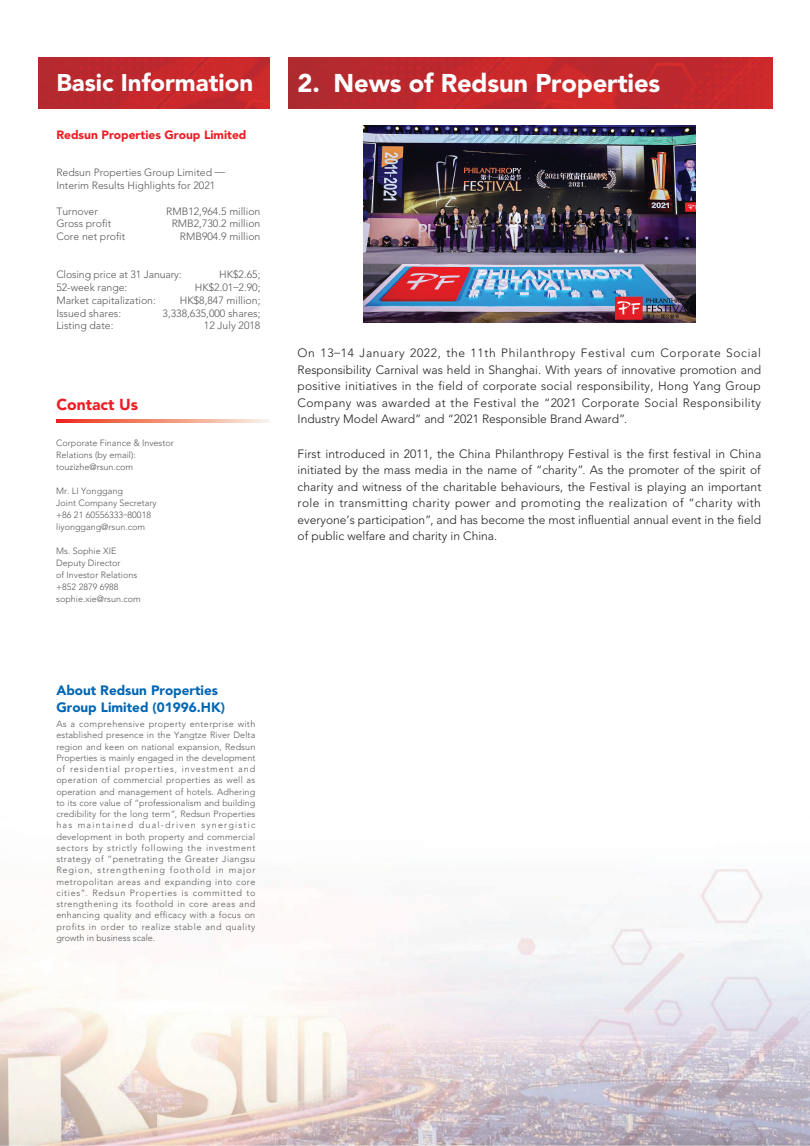
<style>
.page{position:relative;width:810px;height:1146px;background:#fff}
.page>*{position:absolute;margin:0;border:0;box-sizing:border-box;transform-origin:0 0}
.t1{font:900 25.5px "Avenir LT Std";letter-spacing:-.005em;color:#fff}
.t2{font:900 24px "Avenir LT Std";color:#fff}
.t3{font:900 15.75px "Avenir LT Std";color:#ee1d23}
.t4{font:900 13.5px/16.5px "Avenir LT Std";color:#0166b3}
._01_Body_Text{font:300 12px/16.5px "Avenir LT Std";color:#231f20;text-align:justify}
.t5{font:900 12px "Avenir LT Std";color:#ee1d23}
.t6{font:300 10.5px/12.8px "Avenir LT Std";color:#57585a}
.t7{font:300 9px/11.2px "Avenir LT Std";color:#57585a}
</style>
<div class="page">
<img style="left:0;top:294px;width:810px;height:852px">
<img style="left:38px;top:58px;width:231px;height:51px">
<img style="left:288px;top:58px;width:485px;height:51px">
<svg style="left:56px;top:419px;width:214px;height:4px"></svg>
<img style="left:363px;top:126px;width:332px;height:197px">
<h2 class="t2" style="left:56px;top:68px;width:198px">Basic Information</h2>
<h1 class="t1" style="left:298px;top:68px;width:364px">2. News of Redsun Properties</h1>
<h3 class="t5" style="left:56px;top:128px;width:192px">Redsun Properties Group Limited</h3>
<p class="t6" style="left:56px;top:166px;width:171px">Redsun Properties Group Limited —<br>Interim Results Highlights for 2021</p>
<p class="t6" style="left:56px;top:205px;width:43px">Turnover</p>
<p class="t6" style="left:166px;top:205px;width:96px">RMB12,964.5 million</p>
<p class="t6" style="left:56px;top:217px;width:56px">Gross profit</p>
<p class="t6" style="left:172px;top:217px;width:90px">RMB2,730.2 million</p>
<p class="t6" style="left:56px;top:230px;width:70px">Core net profit</p>
<p class="t6" style="left:180px;top:230px;width:82px">RMB904.9 million</p>
<p class="t6" style="left:56px;top:268px;width:127px">Closing price at 31 January:</p>
<p class="t6" style="left:219px;top:268px;width:43px">HK$2.65;</p>
<p class="t6" style="left:56px;top:281px;width:73px">52-week range:</p>
<p class="t6" style="left:195px;top:281px;width:67px">HK$2.01–2.90;</p>
<p class="t6" style="left:56px;top:294px;width:101px">Market capitalization:</p>
<p class="t6" style="left:180px;top:294px;width:82px">HK$8,847 million;</p>
<p class="t6" style="left:56px;top:307px;width:66px">Issued shares:</p>
<p class="t6" style="left:163px;top:307px;width:99px">3,338,635,000 shares;</p>
<p class="t6" style="left:56px;top:319px;width:59px">Listing date:</p>
<p class="t6" style="left:204px;top:319px;width:58px">12 July 2018</p>
<h3 class="t3" style="left:56px;top:395px;width:83px">Contact Us</h3>
<p class="t7" style="left:56px;top:437px;width:119px;line-height:12px">Corporate Finance &amp; Investor<br>Relations (by email): touzizhe@rsun.com</p>
<p class="t7" style="left:56px;top:485px;width:102px;line-height:12px">Mr. LI Yonggang<br>Joint Company Secretary +86 21 60556333–80018 liyonggang@rsun.com</p>
<p class="t7" style="left:56px;top:545px;width:86px;line-height:12px">Ms. Sophie XIE<br>Deputy Director<br>of Investor Relations +852 2879 6988 sophie.xie@rsun.com</p>
<h3 class="t4" style="left:56px;top:682px;width:170px">About Redsun Properties<br>Group Limited (01996.HK)</h3>
<p class="t7" style="left:56px;top:718px;width:201px;text-align:justify">As a comprehensive property enterprise with established presence in the Yangtze River Delta region and keen on national expansion, Redsun Properties is mainly engaged in the development of residential properties, investment and operation of commercial properties as well as operation and management of hotels. Adhering to its core value of “professionalism and building credibility for the long term”, Redsun Properties has maintained dual-driven synergistic development in both property and commercial sectors by strictly following the investment strategy of “penetrating the Greater Jiangsu Region, strengthening foothold in major metropolitan areas and expanding into core cities”. Redsun Properties is committed to strengthening its foothold in core areas and enhancing quality and efficacy with a focus on profits in order to realize stable and quality growth in business scale.</p>
<p class="_01_Body_Text" style="left:298px;top:345px;width:465px">On 13–14 January 2022, the 11th Philanthropy Festival cum Corporate Social Responsibility Carnival was held in Shanghai. With years of innovative promotion and positive initiatives in the field of corporate social responsibility, Hong Yang Group Company was awarded at the Festival the “2021 Corporate Social Responsibility Industry Model Award” and “2021 Responsible Brand Award”.</p>
<p class="_01_Body_Text" style="left:298px;top:445px;width:465px">First introduced in 2011, the China Philanthropy Festival is the first festival in China initiated by the mass media in the name of “charity”. As the promoter of the spirit of charity and witness of the charitable behaviours, the Festival is playing an important role in transmitting charity power and promoting the realization of “charity with everyone’s participation”, and has become the most influential annual event in the field of public welfare and charity in China.</p>
</div>
